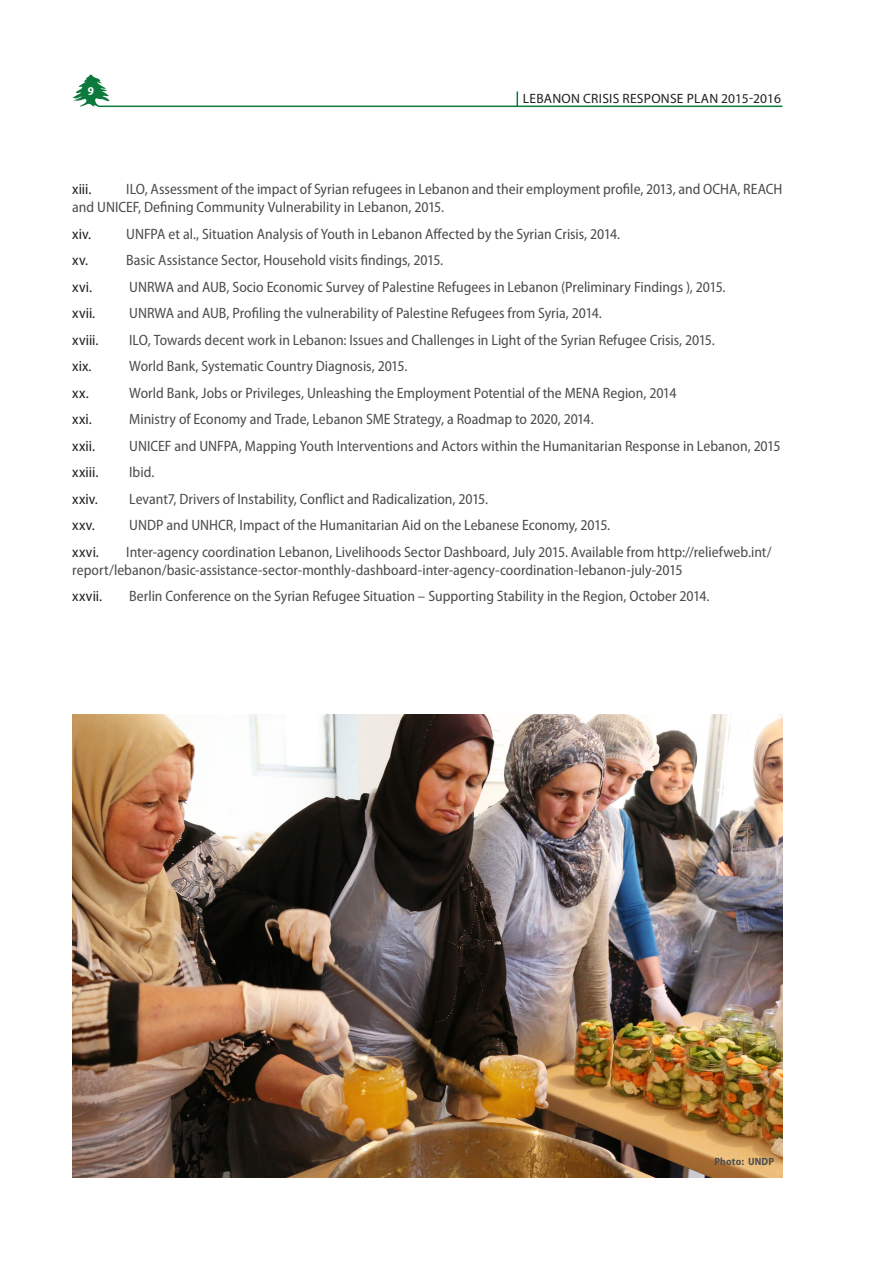
<style>
.page{position:relative;width:893px;height:1263px;background:#fff}
.page>*{position:absolute;margin:0;border:0;box-sizing:border-box;transform-origin:0 0}
.t1{font:semi-condensed 15px/18px "Myriad Pro";color:#4b4c4d}
.t2{font:semi-condensed 15px "Myriad Pro";letter-spacing:.005em;color:#231f20}
.t3{font:13.5px "Myriad Pro";letter-spacing:.02em;color:#231f20}
.t4{font:700 semi-condensed 12px "Myriad Pro";color:#fff}
.Body_text{font:700 semi-condensed 10.5px "Myriad Pro";letter-spacing:.015em;color:#4b4c4d}
</style>
<div class="page">
<hr style="left:99px;top:106px;width:683px;height:1px;background:#0c7a3d">
<svg style="left:73px;top:74px;width:37px;height:33px"></svg>
<svg style="left:517px;top:91px;width:1px;height:15px"></svg>
<img style="left:72px;top:715px;width:710px;height:462px">
<p class="t4" style="left:88px;top:84px;width:8px">9</p>
<p class="t3" style="left:523px;top:90px;width:260px">LEBANON CRISIS RESPONSE PLAN 2015-2016</p>
<p class="t1" style="left:72px;top:180px;width:712px;text-indent:54px">ILO, Assessment of the impact of Syrian refugees in Lebanon and their employment profile, 2013, and OCHA, REACH and UNICEF, Defining Community Vulnerability in Lebanon, 2015.</p>
<p class="t2" style="left:72px;top:225px;width:20px">xiv.</p>
<p class="t1" style="left:126px;top:225px;width:495px">UNFPA et al., Situation Analysis of Youth in Lebanon Affected by the Syrian Crisis, 2014.</p>
<p class="t2" style="left:72px;top:252px;width:17px">xv.</p>
<p class="t1" style="left:126px;top:251px;width:318px">Basic Assistance Sector, Household visits findings, 2015.</p>
<p class="t2" style="left:72px;top:278px;width:21px">xvi.</p>
<p class="t1" style="left:129px;top:278px;width:598px">UNRWA and AUB, Socio Economic Survey of Palestine Refugees in Lebanon (Preliminary Findings ), 2015.</p>
<p class="t2" style="left:72px;top:305px;width:25px">xvii.</p>
<p class="t1" style="left:129px;top:304px;width:474px">UNRWA and AUB, Profiling the vulnerability of Palestine Refugees from Syria, 2014.</p>
<p class="t2" style="left:72px;top:331px;width:28px">xviii.</p>
<p class="t1" style="left:129px;top:331px;width:587px">ILO, Towards decent work in Lebanon: Issues and Challenges in Light of the Syrian Refugee Crisis, 2015.</p>
<p class="t2" style="left:72px;top:358px;width:21px">xix.</p>
<p class="t1" style="left:129px;top:357px;width:280px">World Bank, Systematic Country Diagnosis, 2015.</p>
<p class="t2" style="left:72px;top:384px;width:18px">xx.</p>
<p class="t1" style="left:129px;top:384px;width:549px">World Bank, Jobs or Privileges, Unleashing the Employment Potential of the MENA Region, 2014</p>
<p class="t2" style="left:72px;top:411px;width:21px">xxi.</p>
<p class="t1" style="left:129px;top:410px;width:466px">Ministry of Economy and Trade, Lebanon SME Strategy, a Roadmap to 2020, 2014.</p>
<p class="t2" style="left:72px;top:437px;width:24px">xxii.</p>
<p class="t1" style="left:129px;top:437px;width:653px">UNICEF and UNFPA, Mapping Youth Interventions and Actors within the Humanitarian Response in Lebanon, 2015</p>
<p class="t2" style="left:72px;top:464px;width:28px">xxiii.</p>
<p class="t1" style="left:129px;top:463px;width:27px">Ibid.</p>
<p class="t2" style="left:72px;top:490px;width:27px">xxiv.</p>
<p class="t1" style="left:129px;top:490px;width:360px">Levant7, Drivers of Instability, Conflict and Radicalization, 2015.</p>
<p class="t2" style="left:72px;top:517px;width:24px">xxv.</p>
<p class="t1" style="left:129px;top:516px;width:483px">UNDP and UNHCR, Impact of the Humanitarian Aid on the Lebanese Economy, 2015.</p>
<p class="t2" style="left:72px;top:543px;width:28px">xxvi.</p>
<p class="t2" style="left:72px;top:181px;width:21px">xiii.</p>
<p class="t1" style="left:72px;top:543px;width:701px;text-indent:54px">Inter-agency coordination Lebanon, Livelihoods Sector Dashboard, July 2015. Available from http://reliefweb.int/ report/lebanon/basic-assistance-sector-monthly-dashboard-inter-agency-coordination-lebanon-july-2015</p>
<p class="t2" style="left:72px;top:588px;width:31px">xxvii.</p>
<p class="t1" style="left:129px;top:587px;width:582px">Berlin Conference on the Syrian Refugee Situation – Supporting Stability in the Region, October 2014.</p>
<p class="Body_text" style="left:714px;top:1156px;width:61px">Photo: UNDP</p>
</div>
